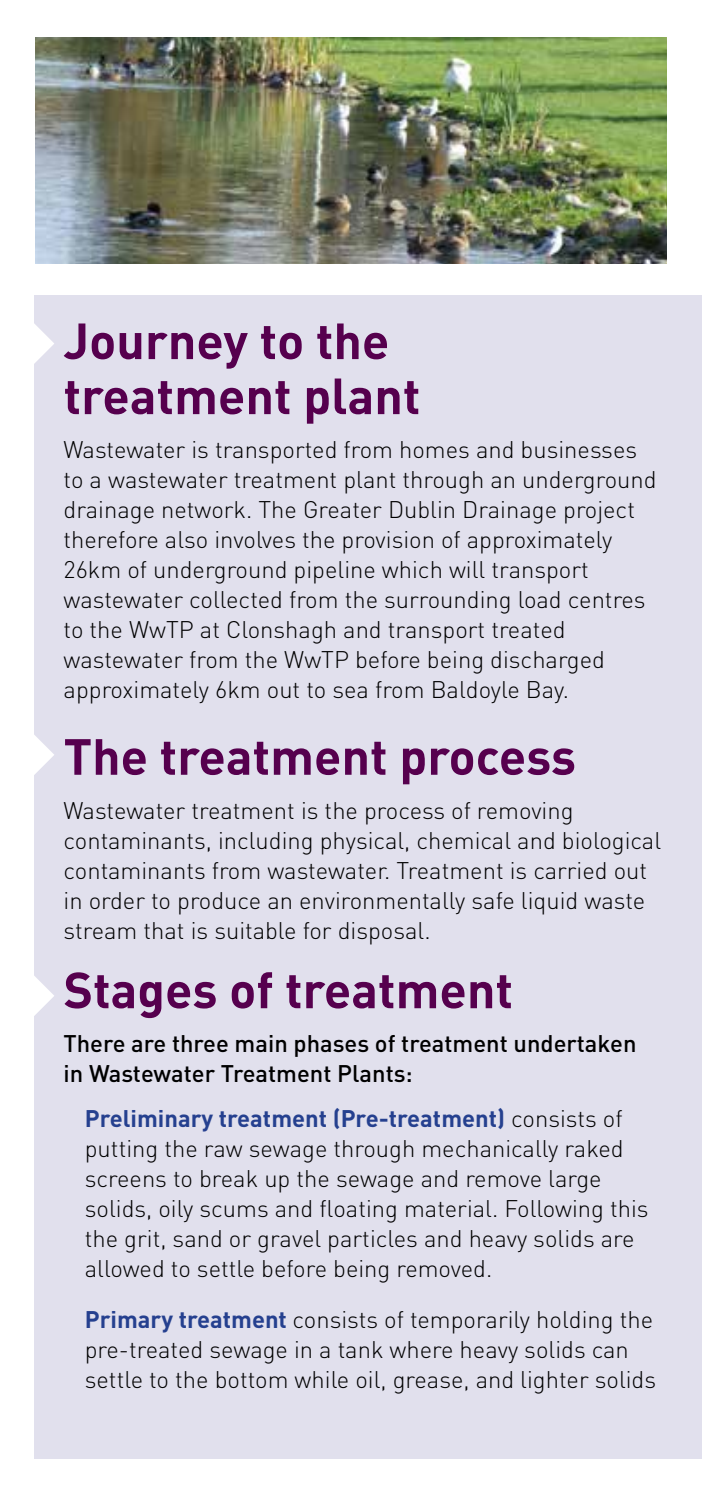
<style>
.page{position:relative;width:702px;height:1489px;background:#fff}
.page>*{position:absolute;margin:0;border:0;box-sizing:border-box;transform-origin:0 0}
.t1{font:700 50px/55px "DIN";color:#56004e}
.t2{font:300 23.75px/30px "DIN";color:#000}
.t3{font:500 23.75px/30px "DIN";color:#000}
.s1{font-weight:700;color:#25408f}
</style>
<div class="page">
<div style="left:34px;top:295px;width:668px;height:1163px;background:#e1e0ed"></div>
<svg style="left:34px;top:735px;width:20px;height:40px"></svg>
<svg style="left:34px;top:324px;width:20px;height:40px"></svg>
<svg style="left:34px;top:976px;width:20px;height:40px"></svg>
<img style="left:35px;top:38px;width:631px;height:225px">
<h1 class="t1" style="left:64px;top:311px;width:358px">Journey to the treatment plant</h1>
<p class="t2" style="left:64px;top:434px;width:594px">Wastewater is transported from homes and businesses to a wastewater treatment plant through an underground drainage network. The Greater Dublin Drainage project therefore also involves the provision of approximately 26km of underground pipeline which will transport wastewater collected from the surrounding load centres to the WwTP at Clonshagh and transport treated wastewater from the WwTP before being discharged approximately 6km out to sea from Baldoyle Bay.</p>
<h1 class="t1" style="left:64px;top:727px;width:514px">The treatment process</h1>
<p class="t2" style="left:64px;top:795px;width:599px">Wastewater treatment is the process of removing contaminants, including physical, chemical and biological contaminants from wastewater. Treatment is carried out in order to produce an environmentally safe liquid waste stream that is suitable for disposal.</p>
<h1 class="t1" style="left:64px;top:960px;width:451px">Stages of treatment</h1>
<p class="t3" style="left:64px;top:1027px;width:574px">There are three main phases of treatment undertaken in Wastewater Treatment Plants:</p>
<p class="t2" style="left:85px;top:1102px;width:565px"><span class="s1">Preliminary treatment (Pre-treatment)</span> consists of putting the raw sewage through mechanically raked screens to break up the sewage and remove large solids, oily scums and floating material. Following this the grit, sand or gravel particles and heavy solids are allowed to settle before being removed.</p>
<p class="t2" style="left:85px;top:1303px;width:573px"><span class="s1">Primary treatment</span> consists of temporarily holding the pre-treated sewage in a tank where heavy solids can settle to the bottom while oil, grease, and lighter solids</p>
</div>
